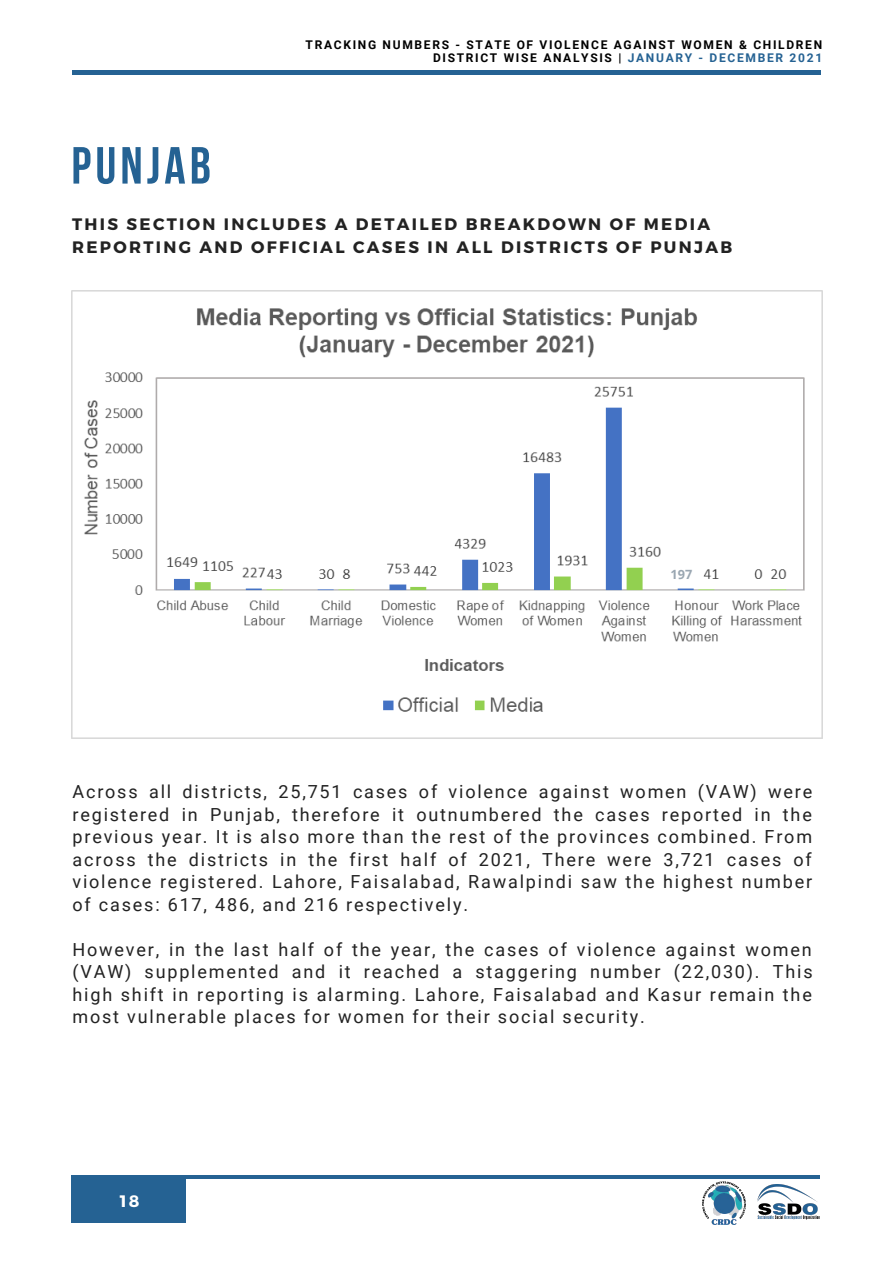
<style>
.page{position:relative;width:894px;height:1264px;background:#fff}
.page>*{position:absolute;margin:0;border:0;box-sizing:border-box;transform-origin:0 0}
.t1{font:700 52.05px "Bebas Neue";letter-spacing:.08em;color:#256293}
.t2{font:18px/22.5px "Roboto";letter-spacing:.1em;color:#222;text-align:justify}
.t3{font:700 16.5px/22.5px "Montserrat";letter-spacing:.14em;color:#222}
.t4{font:700 16.5px "Montserrat";color:#fff}
.t5{font:700 12.75px "Open Sans";color:#9aa7b2}
.t6{font:700 12px/13px "Roboto";letter-spacing:.14em;color:#000;text-align:right}
.s1{color:#256293}
</style>
<div class="page">
<hr style="left:72px;top:71px;width:748px;height:3px;background:#256293">
<div style="left:71px;top:1176px;width:115px;height:46px;background:#256293"></div>
<hr style="left:71px;top:1175px;width:748px;height:3px;background:#256293">
<img style="left:757px;top:1184px;width:62px;height:35px">
<img style="left:702px;top:1181px;width:43px;height:44px">
<img style="left:71px;top:291px;width:751px;height:447px">
<div style="left:663px;top:542px;width:35px;height:42px;background:#fff"></div>
<p class="t6" style="left:305px;top:38px;width:518px">TRACKING NUMBERS - STATE OF VIOLENCE AGAINST WOMEN &amp; CHILDREN<br>DISTRICT WISE ANALYSIS | <span class="s1">JANUARY - DECEMBER 2021</span></p>
<h1 class="t1" style="left:71px;top:144px;width:141px">PUNJAB</h1>
<p class="t3" style="left:72px;top:212px;width:661px">THIS SECTION INCLUDES A DETAILED BREAKDOWN OF MEDIA<br>REPORTING AND OFFICIAL CASES IN ALL DISTRICTS OF PUNJAB</p>
<p class="t5" style="left:670px;top:565px;width:23px">197</p>
<p class="t2" style="left:72px;top:780px;width:741px">Across all districts, 25,751 cases of violence against women (VAW) were registered in Punjab, therefore it outnumbered the cases reported in the previous year. It is also more than the rest of the provinces combined. From across the districts in the first half of 2021, There were 3,721 cases of violence registered. Lahore, Faisalabad, Rawalpindi saw the highest number of cases: 617, 486, and 216 respectively.</p>
<p class="t2" style="left:72px;top:938px;width:741px">However, in the last half of the year, the cases of violence against women (VAW) supplemented and it reached a staggering number (22,030). This high shift in reporting is alarming. Lahore, Faisalabad and Kasur remain the most vulnerable places for women for their social security.</p>
<p class="t4" style="left:120px;top:1190px;width:21px">18</p>
</div>
